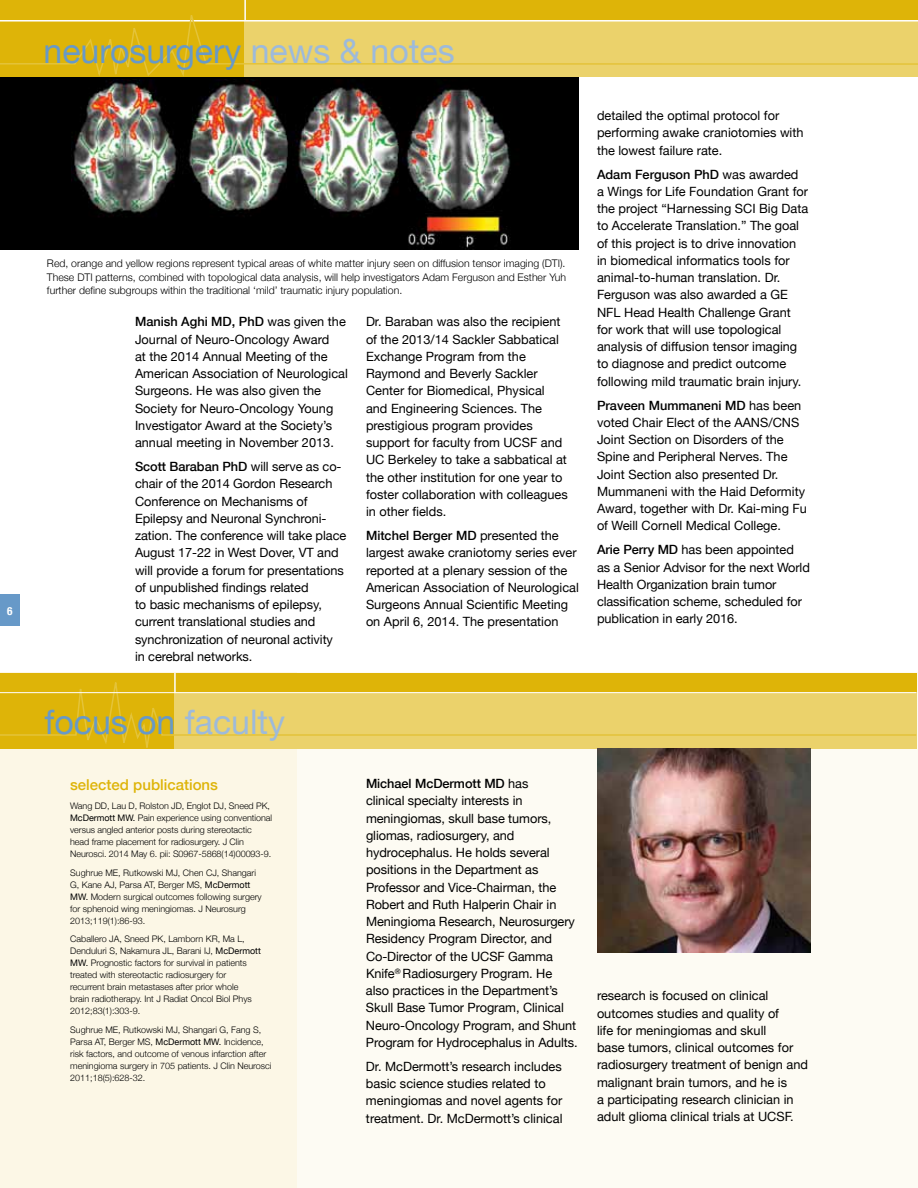
<style>
.page{position:relative;width:918px;height:1188px;background:#fff}
.page>*{position:absolute;margin:0;border:0;box-sizing:border-box;transform-origin:0 0}
.t1{font:33.9px "Helvetica Neue";color:#6799c8}
.t2{font:500 15px "Helvetica Neue";color:#deb408}
.t3{font:12.75px/17.2px "Helvetica Neue";color:#000}
.t4{font:700 condensed 11.25px "Helvetica Neue";color:#fff}
.t5{font:300 10.5px/13.5px "Helvetica Neue";color:#000;text-align:justify}
.t6{font:300 9px/12px "Helvetica Neue";color:#000}
.s1{color:#9dbadb}
.s2{font-weight:500}
.s3{font-weight:400}
</style>
<div class="page">
<div style="left:0;top:673px;width:918px;height:515px;background:#fdfbf3"></div>
<div style="left:0;top:673px;width:297px;height:515px;background:#fcf7e6"></div>
<svg style="left:0;top:673px;width:917px;height:85px;background:#e7ca52"></svg>
<hr style="left:174px;top:673px;width:2px;height:20px;background:#fff">
<hr style="left:0;top:692px;width:916px;height:1px;background:#fff">
<div style="left:0;top:594px;width:19px;height:31px;background:#6799c8"></div>
<div style="left:0;top:0;width:918px;height:77px;background:#deb408"></div>
<hr style="left:244px;top:0;width:2px;height:21px;background:#fff">
<svg style="left:0;top:8px;width:918px;height:69px"></svg>
<img style="left:597px;top:749px;width:213px;height:204px">
<div style="left:0;top:77px;width:579px;height:172px;background:#000"></div>
<img style="left:73px;top:80px;width:437px;height:169px">
<p class="t4" style="left:7px;top:602px;width:7px">6</p>
<h1 class="t1" style="left:44px;top:22px;width:413px">neurosurgery <span class="s1">news &amp; notes</span></h1>
<p class="t5" style="left:47px;top:256px;width:521px">Red, orange and yellow regions represent typical areas of white matter injury seen on diffusion tensor imaging (DTI).<br>These DTI patterns, combined with topological data analysis, will help investigators Adam Ferguson and Esther Yuh further define subgroups within the traditional ‘mild’ traumatic injury population.</p>
<p class="t3" style="left:135px;top:312px;width:214px"><span class="s2">Manish Aghi MD, PhD</span> was given the Journal of Neuro-Oncology Award<br>at the 2014 Annual Meeting of the American Association of Neurological Surgeons. He was also given the Society for Neuro-Oncology Young Investigator Award at the Society’s annual meeting in November 2013.</p>
<p class="t3" style="left:135px;top:457px;width:213px"><span class="s2">Scott Baraban PhD</span> will serve as co&shy;chair of the 2014 Gordon Research Conference on Mechanisms of Epilepsy and Neuronal Synchroni&shy;zation. The conference will take place August 17-22 in West Dover, VT and will provide a forum for presentations of unpublished findings related<br>to basic mechanisms of epilepsy, current translational studies and synchronization of neuronal activity<br>in cerebral networks.</p>
<p class="t3" style="left:366px;top:312px;width:203px">Dr. Baraban was also the recipient of the 2013/14 Sackler Sabbatical<br>Exchange Program from the<br>Raymond and Beverly Sackler<br>Center for Biomedical, Physical and Engineering Sciences. The prestigious program provides support for faculty from UCSF and<br>UC Berkeley to take a sabbatical at the other institution for one year to foster collaboration with colleagues in other fields.</p>
<p class="t3" style="left:366px;top:526px;width:214px"><span class="s2">Mitchel Berger MD</span> presented the largest awake craniotomy series ever reported at a plenary session of the American Association of Neurological Surgeons Annual Scientific Meeting on April 6, 2014. The presentation</p>
<p class="t3" style="left:597px;top:106px;width:208px">detailed the optimal protocol for performing awake craniotomies with the lowest failure rate.</p>
<p class="t3" style="left:597px;top:165px;width:213px"><span class="s2">Adam Ferguson PhD</span> was awarded a Wings for Life Foundation Grant for the project “Harnessing SCI Big Data to Accelerate Translation.” The goal of this project is to drive innovation in biomedical informatics tools for animal-to-human translation. Dr.<br>Ferguson was also awarded a GE NFL Head Health Challenge Grant for work that will use topological analysis of diffusion tensor imaging to diagnose and predict outcome following mild traumatic brain injury.</p>
<p class="t3" style="left:597px;top:396px;width:211px"><span class="s2">Praveen Mummaneni MD</span> has been voted Chair Elect of the AANS/CNS Joint Section on Disorders of the Spine and Peripheral Nerves. The Joint Section also presented Dr.<br>Mummaneni with the Haid Deformity Award, together with Dr. Kai-ming Fu of Weill Cornell Medical College.</p>
<p class="t3" style="left:597px;top:540px;width:214px"><span class="s2">Arie Perry MD</span> has been appointed as a Senior Advisor for the next World Health Organization brain tumor classification scheme, scheduled for publication in early 2016.</p>
<h1 class="t1" style="left:44px;top:693px;width:242px">focus on <span class="s1">faculty</span></h1>
<p class="t2" style="left:70px;top:773px;width:149px">selected publications</p>
<p class="t6" style="left:70px;top:799px;width:203px">Wang DD, Lau D, Rolston JD, Englot DJ, Sneed PK, <span class="s3">McDermott MW.</span> Pain experience using conventional versus angled anterior posts during stereotactic head frame placement for radiosurgery. J Clin Neurosci. 2014 May 6. pii: S0967-5868(14)00093-9.</p>
<p class="t6" style="left:70px;top:866px;width:193px">Sughrue ME, Rutkowski MJ, Chen CJ, Shangari G, Kane AJ, Parsa AT, Berger MS, <span class="s3">McDermott MW.</span> Modern surgical outcomes following surgery for sphenoid wing meningiomas. J Neurosurg 2013;119(1):86-93.</p>
<p class="t6" style="left:70px;top:933px;width:192px">Caballero JA, Sneed PK, Lamborn KR, Ma L, Denduluri S, Nakamura JL, Barani IJ, <span class="s3">McDermott MW.</span> Prognostic factors for survival in patients treated with stereotactic radiosurgery for recurrent brain metastases after prior whole<br>brain radiotherapy. Int J Radiat Oncol Biol Phys 2012;83(1):303-9.</p>
<p class="t6" style="left:70px;top:1023px;width:203px">Sughrue ME, Rutkowski MJ, Shangari G, Fang S, Parsa AT, Berger MS, <span class="s3">McDermott MW.</span> Incidence, risk factors, and outcome of venous infarction after meningioma surgery in 705 patients. J Clin Neurosci 2011;18(5):628-32.</p>
<p class="t3" style="left:366px;top:774px;width:213px"><span class="s2">Michael McDermott MD</span> has<br>clinical specialty interests in meningiomas, skull base tumors, gliomas, radiosurgery, and hydrocephalus. He holds several positions in the Department as<br>Professor and Vice-Chairman, the<br>Robert and Ruth Halperin Chair in<br>Meningioma Research, Neurosurgery<br>Residency Program Director, and<br>Co-Director of the UCSF Gamma<br>Knife<sup>®</sup> Radiosurgery Program. He also practices in the Department’s<br>Skull Base Tumor Program, Clinical<br>Neuro-Oncology Program, and Shunt<br>Program for Hydrocephalus in Adults.</p>
<p class="t3" style="left:366px;top:1057px;width:198px">Dr. McDermott’s research includes basic science studies related to meningiomas and novel agents for treatment. Dr. McDermott’s clinical</p>
<p class="t3" style="left:597px;top:986px;width:213px">research is focused on clinical outcomes studies and quality of<br>life for meningiomas and skull<br>base tumors, clinical outcomes for radiosurgery treatment of benign and malignant brain tumors, and he is<br>a participating research clinician in adult glioma clinical trials at UCSF.</p>
</div>
